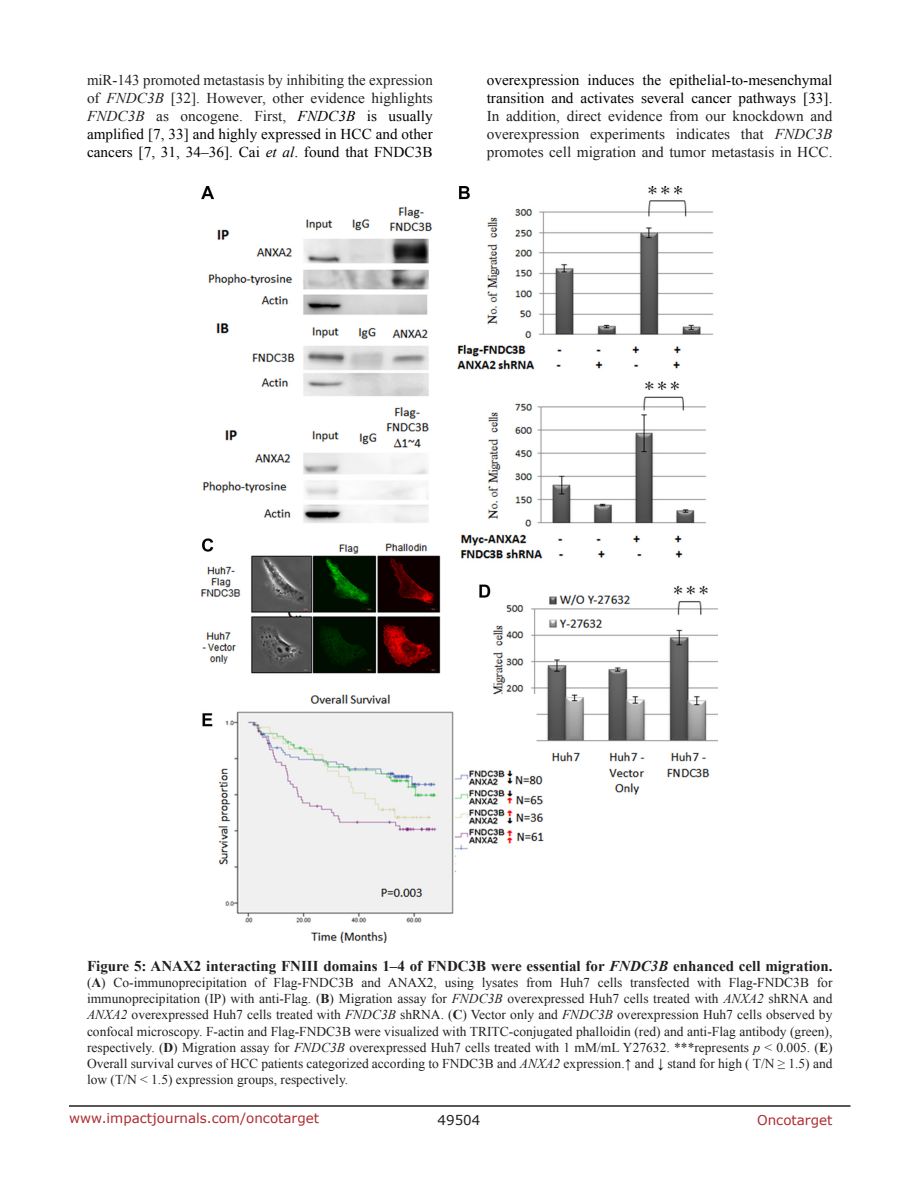
<style>
.page{position:relative;width:918px;height:1188px;background:#fff}
.page>*{position:absolute;margin:0;border:0;box-sizing:border-box;transform-origin:0 0}
.t1{font:15px/18px "Times New Roman";color:#231f20;text-align:justify}
.t2{font:15px/18px "Times New Roman";color:#000}
.t3{font:700 15px "Times New Roman";color:#231f20}
.t4{font:13.5px/16.2px "Times New Roman";color:#231f20;text-align:justify}
.t5{font:13.5px "Verdana";color:#ac2b31}
.t6{font:13.5px "Verdana";color:#231f20}
.s1{font-style:italic}
.s2{font-style:italic;color:#000}
.s3{color:#000}
.s4{font-weight:700}
</style>
<div class="page">
<hr style="left:69px;top:1105px;width:781px;height:2px;background:#231f20">
<img style="left:202px;top:187px;width:516px;height:756px">
<p class="t1" style="left:87px;top:71px;width:347px">miR-143 promoted metastasis by inhibiting the expression of <span class="s1">FNDC3B</span> [32]. However, other evidence highlights <span class="s1">FNDC3B</span> as oncogene. First, <span class="s2">FNDC3B</span> <span class="s3">is usually amplified [7, 33] and highly expressed in HCC and other cancers [7, 31, 34–36]. Cai</span> <span class="s2">et al</span><span class="s3">. found that FNDC3B</span></p>
<p class="t2" style="left:487px;top:71px;width:347px">overexpression induces the epithelial-to-mesenchymal transition and activates several cancer pathways [33].</p>
<p class="t1" style="left:487px;top:107px;width:347px">In addition, direct evidence from our knockdown and overexpression experiments indicates that <span class="s1">FNDC3B </span>promotes cell migration and tumor metastasis in HCC.</p>
<p class="t3" style="left:87px;top:955px;width:747px">Figure 5: ANAX2 interacting FNIII domains 1–4 of FNDC3B were essential for <span class="s1">FNDC3B</span> enhanced cell migration.</p>
<p class="t4" style="left:87px;top:974px;width:747px">(<span class="s4">A</span>) Co-immunoprecipitation of Flag-FNDC3B and ANAX2, using lysates from Huh7 cells transfected with Flag-FNDC3B for immunoprecipitation (IP) with anti-Flag. (<span class="s4">B</span>) Migration assay for <span class="s1">FNDC3B</span> overexpressed Huh7 cells treated with <span class="s1">ANXA2</span> shRNA and <span class="s1">ANXA2</span> overexpressed Huh7 cells treated with <span class="s1">FNDC3B</span> shRNA. (<span class="s4">C</span>) Vector only and <span class="s1">FNDC3B</span> overexpression Huh7 cells observed by confocal microscopy. F-actin and Flag-FNDC3B were visualized with TRITC-conjugated phalloidin (red) and anti-Flag antibody (green), respectively. (<span class="s4">D</span>) Migration assay for <span class="s1">FNDC3B</span> overexpressed Huh7 cells treated with 1 mM/mL Y27632. ***represents <span class="s1">p</span> &lt; 0.005. (<span class="s4">E</span>)<br>Overall survival curves of HCC patients categorized according to FNDC3B and <span class="s1">ANXA2</span> expression.<span class="s3">↑</span> and <span class="s3">↓</span> stand for high ( T/N ≥ 1.5) and low (T/N &lt; 1.5) expression groups, respectively.</p>
<p class="t5" style="left:69px;top:1109px;width:252px">www.impactjournals.com/oncotarget</p>
<p class="t6" style="left:438px;top:1111px;width:44px">49504</p>
<p class="t5" style="left:757px;top:1111px;width:77px">Oncotarget</p>
</div>
